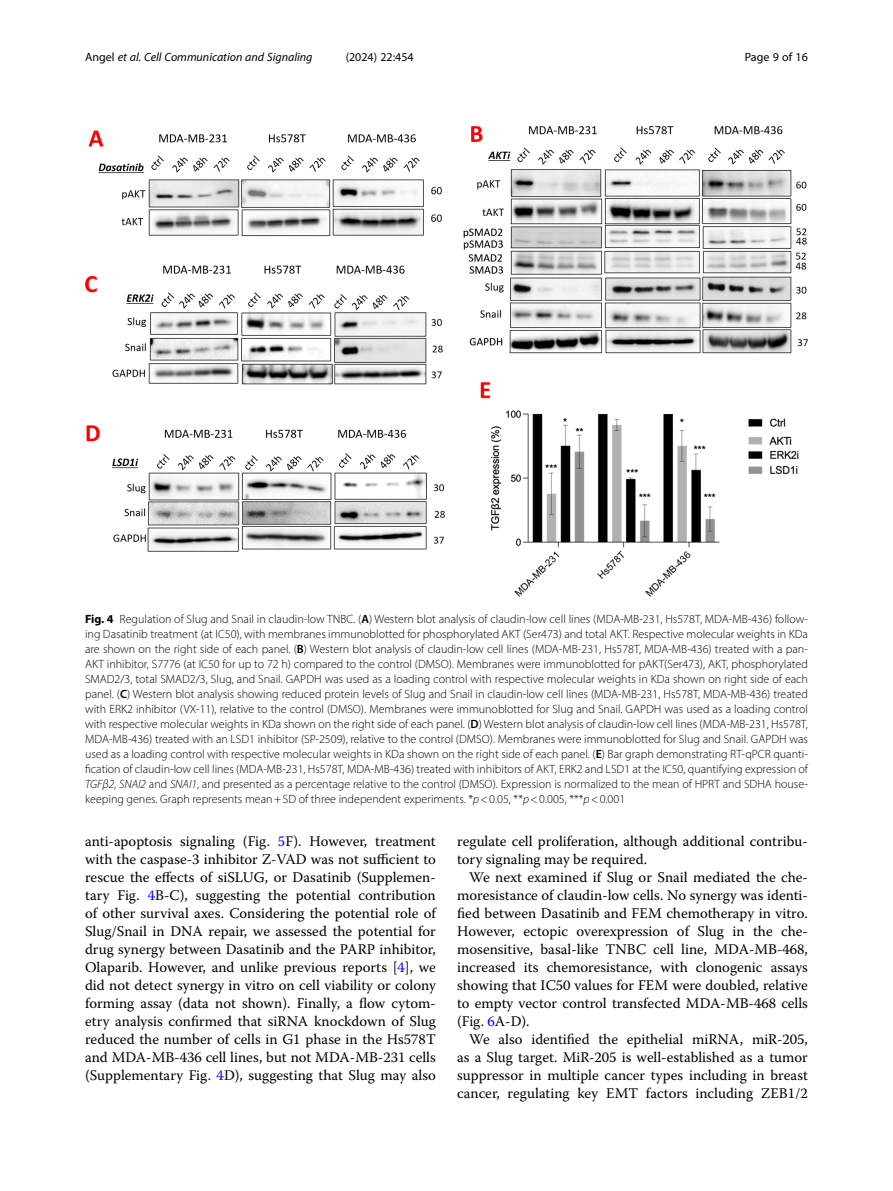
<style>
.page{position:relative;width:893px;height:1191px;background:#fff}
.page>*{position:absolute;margin:0;border:0;box-sizing:border-box;transform-origin:0 0}
.Body_Text_Indent{font:14.7px/18px "Warnock Pro";color:#000;text-align:justify}
.Figure_Caption{font:300 12px/15px "Myriad Pro";color:#000;text-align:justify}
.t1{font:italic 12px "Myriad Pro";color:#000}
.t2{font:12px "Myriad Pro";color:#000}
.s1{font-style:normal}
.s2{font-weight:700}
.s3{font-weight:600}
.s4{font-style:italic}
.s5{color:#00f}
</style>
<div class="page">
<img style="left:85px;top:126px;width:723px;height:470px">
<p class="t1" style="left:85px;top:50px;width:229px"><span class="s1">Angel</span> et al. Cell Communication and Signaling</p>
<p class="t2" style="left:346px;top:50px;width:70px">(2024) 22:454</p>
<p class="t2" style="left:745px;top:50px;width:65px">Page 9 of 16</p>
<p class="Figure_Caption" style="left:85px;top:611px;width:724px"><span class="s2">Fig. 4</span> Regulation of Slug and Snail in claudin-low TNBC. (<span class="s3">A</span>) Western blot analysis of claudin-low cell lines (MDA-MB-231, Hs578T, MDA-MB-436) follow&shy;ing Dasatinib treatment (at IC50), with membranes immunoblotted for phosphorylated AKT (Ser473) and total AKT. Respective molecular weights in KDa are shown on the right side of each panel. (<span class="s3">B</span>) Western blot analysis of claudin-low cell lines (MDA-MB-231, Hs578T, MDA-MB-436) treated with a pan-AKT inhibitor, S7776 (at IC50 for up to 72 h) compared to the control (DMSO). Membranes were immunoblotted for pAKT(Ser473), AKT, phosphorylated SMAD2/3, total SMAD2/3, Slug, and Snail. GAPDH was used as a loading control with respective molecular weights in KDa shown on right side of each panel. (<span class="s3">C</span>) Western blot analysis showing reduced protein levels of Slug and Snail in claudin-low cell lines (MDA-MB-231, Hs578T, MDA-MB-436) treated with ERK2 inhibitor (VX-11), relative to the control (DMSO). Membranes were immunoblotted for Slug and Snail. GAPDH was used as a loading control with respective molecular weights in KDa shown on the right side of each panel. (<span class="s3">D</span>) Western blot analysis of claudin-low cell lines (MDA-MB-231, Hs578T, MDA-MB-436) treated with an LSD1 inhibitor (SP-2509), relative to the control (DMSO). Membranes were immunoblotted for Slug and Snail. GAPDH was used as a loading control with respective molecular weights in KDa shown on the right side of each panel. (<span class="s3">E</span>) Bar graph demonstrating RT-qPCR quanti&shy;fication of claudin-low cell lines (MDA-MB-231, Hs578T, MDA-MB-436) treated with inhibitors of AKT, ERK2 and LSD1 at the IC50, quantifying expression of <span class="s4">TGFβ2</span>, <span class="s4">SNAI2</span> and <span class="s4">SNAI1</span>, and presented as a percentage relative to the control (DMSO). Expression is normalized to the mean of HPRT and SDHA house&shy;keeping genes. Graph represents mean+SD of three independent experiments. *<span class="s4">p</span>&lt;0.05, **<span class="s4">p</span>&lt;0.005, ***<span class="s4">p</span>&lt;0.001</p>
<p class="Body_Text_Indent" style="left:85px;top:832px;width:352px">anti-apoptosis signaling (Fig. <span class="s5">5</span>F). However, treatment with the caspase-3 inhibitor Z-VAD was not sufficient to rescue the effects of siSLUG, or Dasatinib (Supplemen&shy;tary Fig. <span class="s5">4</span>B-C), suggesting the potential contribution of other survival axes. Considering the potential role of Slug/Snail in DNA repair, we assessed the potential for drug synergy between Dasatinib and the PARP inhibitor, Olaparib. However, and unlike previous reports [<span class="s5">4</span>], we did not detect synergy in vitro on cell viability or colony forming assay (data not shown). Finally, a flow cytom&shy;etry analysis confirmed that siRNA knockdown of Slug reduced the number of cells in G1 phase in the Hs578T and MDA-MB-436 cell lines, but not MDA-MB-231 cells (Supplementary Fig. <span class="s5">4</span>D), suggesting that Slug may also</p>
<p class="Body_Text_Indent" style="left:457px;top:832px;width:352px">regulate cell proliferation, although additional contribu&shy;tory signaling may be required.</p>
<p class="Body_Text_Indent" style="left:457px;top:868px;width:352px;text-indent:12px">We next examined if Slug or Snail mediated the che&shy;moresistance of claudin-low cells. No synergy was identi&shy;fied between Dasatinib and FEM chemotherapy in vitro.<br>However, ectopic overexpression of Slug in the che&shy;mosensitive, basal-like TNBC cell line, MDA-MB-468, increased its chemoresistance, with clonogenic assays showing that IC50 values for FEM were doubled, relative to empty vector control transfected MDA-MB-468 cells (Fig. <span class="s5">6</span>A-D).</p>
<p class="Body_Text_Indent" style="left:457px;top:1030px;width:352px;text-indent:12px">We also identified the epithelial miRNA, miR-205, as a Slug target. MiR-205 is well-established as a tumor suppressor in multiple cancer types including in breast cancer, regulating key EMT factors including ZEB1/2</p>
</div>
